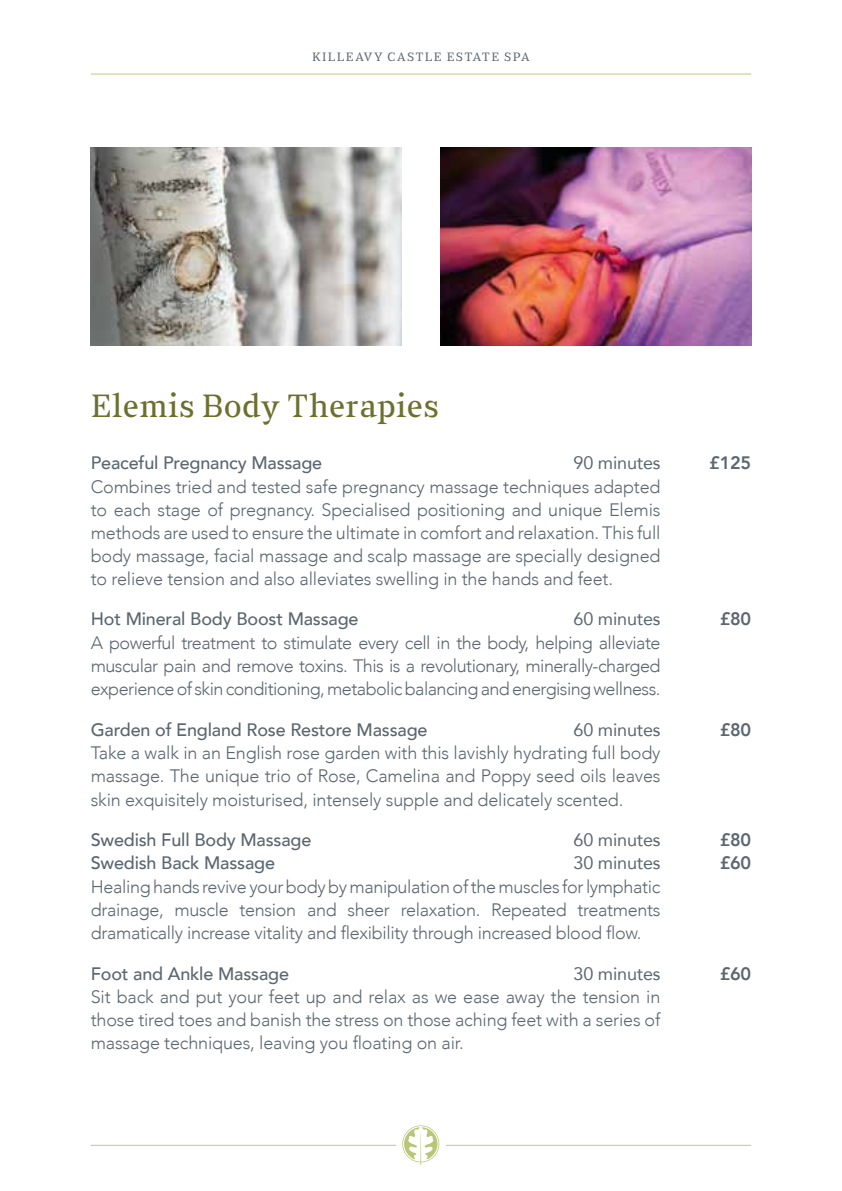
<style>
.page{position:relative;width:842px;height:1191px;background:#fff}
.page>*{position:absolute;margin:0;border:0;box-sizing:border-box;transform-origin:0 0}
.t1{font:300 32px "Sabre";letter-spacing:.01em;color:#6c702e}
.t2{font:300 18px/23px "Avenir";letter-spacing:-.01em;color:#5b6670;text-align:justify}
.t3{font:500 18px/23px "Avenir";letter-spacing:-.01em;color:#5b6670}
.t4{font:18px/23px "Avenir";letter-spacing:-.01em;color:#5b6670}
.t5{font:800 18px/23px "Avenir";letter-spacing:-.01em;color:#5b6670}
.t6{font:300 12px "Sabre";letter-spacing:.1em;color:#5b6670}
</style>
<div class="page">
<svg style="left:402px;top:1125px;width:37px;height:40px"></svg>
<hr style="left:91px;top:1145px;width:305px;height:1px;background:#c0ca80">
<hr style="left:91px;top:74px;width:660px;height:1px;background:#c0ca80">
<hr style="left:446px;top:1145px;width:305px;height:1px;background:#c0ca80">
<img style="left:91px;top:147px;width:310px;height:199px">
<img style="left:441px;top:147px;width:310px;height:199px">
<p class="t6" style="left:312px;top:49px;width:219px">KILLEAVY CASTLE ESTATE SPA</p>
<h1 class="t1" style="left:91px;top:386px;width:350px">Elemis Body Therapies</h1>
<p class="t3" style="left:91px;top:450px;width:233px">Peaceful Pregnancy Massage</p>
<p class="t4" style="left:574px;top:451px;width:88px">90 minutes</p>
<p class="t5" style="left:709px;top:451px;width:44px">£125</p>
<p class="t2" style="left:91px;top:475px;width:571px">Combines tried and tested safe pregnancy massage techniques adapted to each stage of pregnancy. Specialised positioning and unique Elemis methods are used to ensure the ultimate in comfort and relaxation. This full body massage, facial massage and scalp massage are specially designed to relieve tension and also alleviates swelling in the hands and feet.</p>
<p class="t3" style="left:91px;top:606px;width:269px">Hot Mineral Body Boost Massage</p>
<p class="t4" style="left:574px;top:607px;width:88px">60 minutes</p>
<p class="t5" style="left:720px;top:607px;width:33px">£80</p>
<p class="t2" style="left:91px;top:631px;width:571px">A powerful treatment to stimulate every cell in the body, helping alleviate muscular pain and remove toxins. This is a revolutionary, minerally-charged experience of skin conditioning, metabolic balancing and energising wellness.</p>
<p class="t3" style="left:91px;top:717px;width:338px">Garden of England Rose Restore Massage</p>
<p class="t4" style="left:574px;top:717px;width:88px">60 minutes</p>
<p class="t5" style="left:720px;top:718px;width:33px">£80</p>
<p class="t2" style="left:91px;top:742px;width:571px">Take a walk in an English rose garden with this lavishly hydrating full body massage. The unique trio of Rose, Camelina and Poppy seed oils leaves skin exquisitely moisturised, intensely supple and delicately scented.</p>
<p class="t3" style="left:91px;top:827px;width:222px">Swedish Full Body Massage<br>Swedish Back Massage</p>
<p class="t4" style="left:574px;top:828px;width:88px">60 minutes<br>30 minutes</p>
<p class="t5" style="left:720px;top:828px;width:33px">£80 £60</p>
<p class="t2" style="left:91px;top:875px;width:571px">Healing hands revive your body by manipulation of the muscles for lymphatic drainage, muscle tension and sheer relaxation. Repeated treatments dramatically increase vitality and flexibility through increased blood flow.</p>
<p class="t3" style="left:91px;top:961px;width:200px">Foot and Ankle Massage</p>
<p class="t4" style="left:574px;top:961px;width:88px">30 minutes</p>
<p class="t5" style="left:720px;top:962px;width:33px">£60</p>
<p class="t2" style="left:91px;top:985px;width:571px">Sit back and put your feet up and relax as we ease away the tension in those tired toes and banish the stress on those aching feet with a series of massage techniques, leaving you floating on air.</p>
</div>
